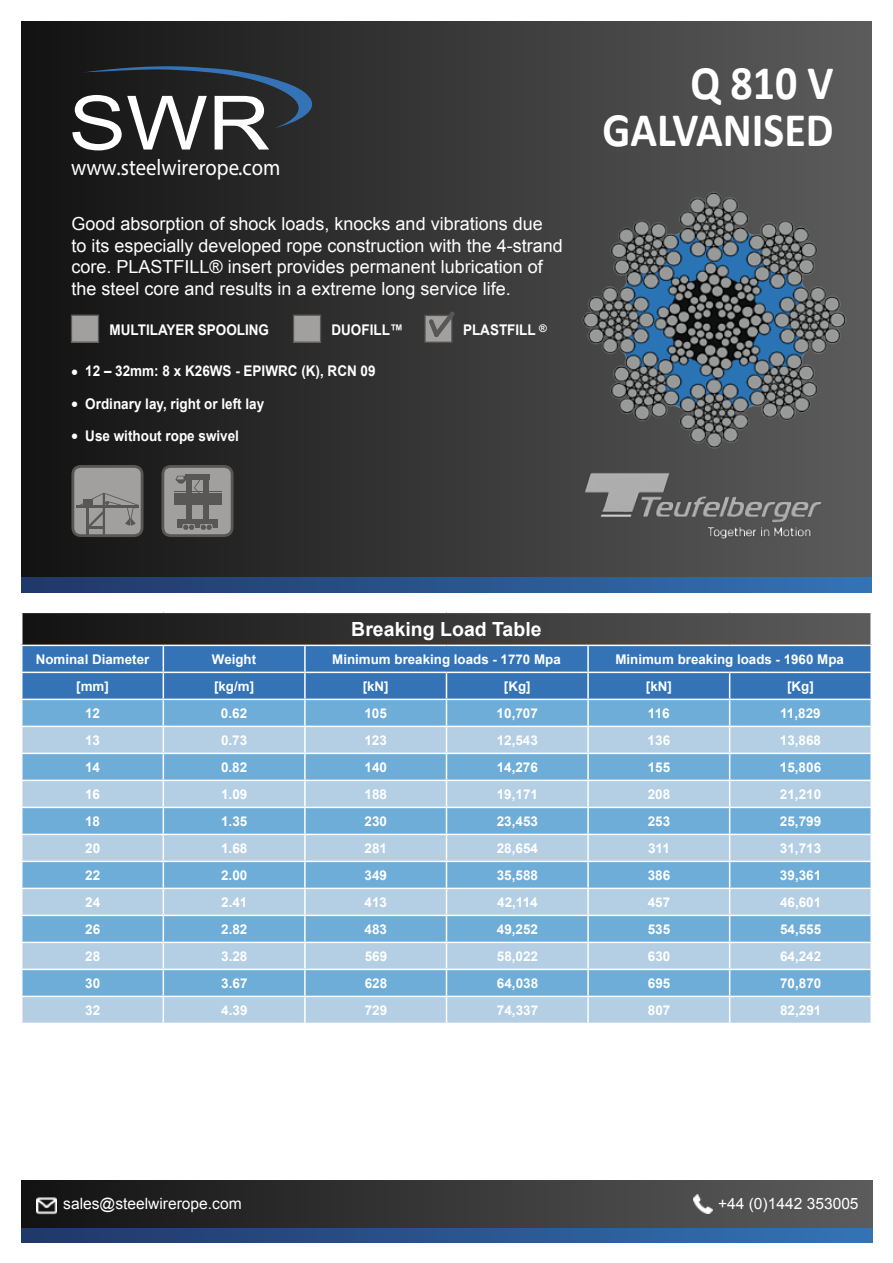
<style>
.page{position:relative;width:893px;height:1263px;background:#fff}
.page>*{position:absolute;margin:0;border:0;box-sizing:border-box;transform-origin:0 0}
.t1{font:74.85px "Arial";color:#fff;scale:1.15 1}
.t2{font:700 48.45px "Calibri";color:#fff;scale:.91 1}
.t3{font:22.65px "Myriad Pro";color:#fff;scale:.92 1}
.t4{font:700 19.5px "Arial";color:#fff}
.t5{font:18px/21.6px "Arial";color:#fff}
.t6{font:15.6px "Arial";color:#fff}
.t7{font:700 14.7px "Arial";color:#fff;scale:.92 1}
.t8{font:700 13.5px "Arial";color:#fff}
.t9{font:700 13.35px "Arial";color:#fff}
.s1{font-size:19.65px}
</style>
<div class="page">
<div style="left:21px;top:21px;width:851px;height:564px;background:linear-gradient(to right,#111211,#5c5c5c)"></div>
<div style="left:21px;top:577px;width:851px;height:16px;background:linear-gradient(to right,#203668,#3373b3)"></div>
<img style="left:581px;top:470px;width:245px;height:72px">
<svg style="left:71px;top:465px;width:73px;height:72px;background:#8a8988"></svg>
<svg style="left:161px;top:465px;width:73px;height:72px;background:#7e7d7c"></svg>
<svg style="left:424px;top:311px;width:31px;height:32px"></svg>
<svg style="left:293px;top:314px;width:28px;height:29px"></svg>
<div style="left:22px;top:612px;width:849px;height:33px;background:linear-gradient(to right,#111211,#5c5c5c)"></div>
<hr style="left:21px;top:612px;width:142px;height:1px;background:#fff">
<hr style="left:163px;top:612px;width:142px;height:1px;background:#fff">
<hr style="left:305px;top:612px;width:141px;height:1px;background:#fff">
<hr style="left:446px;top:612px;width:142px;height:1px;background:#fff">
<hr style="left:588px;top:612px;width:142px;height:1px;background:#fff">
<hr style="left:730px;top:612px;width:142px;height:1px;background:#fff">
<hr style="left:870px;top:613px;width:2px;height:32px;background:#fff">
<svg style="left:21px;top:646px;width:850px;height:377px;background:#8bb7da"></svg>
<hr style="left:870px;top:889px;width:2px;height:26px;background:#fff">
<hr style="left:21px;top:915px;width:142px;height:1px;background:#fff">
<hr style="left:163px;top:915px;width:142px;height:1px;background:#fff">
<hr style="left:305px;top:915px;width:141px;height:1px;background:#fff">
<hr style="left:446px;top:915px;width:142px;height:1px;background:#fff">
<hr style="left:588px;top:915px;width:142px;height:1px;background:#fff">
<hr style="left:730px;top:915px;width:142px;height:1px;background:#fff">
<svg style="left:80px;top:66px;width:252px;height:62px;background:#22282d"></svg>
<img style="left:576px;top:186px;width:276px;height:268px">
<svg style="left:71px;top:314px;width:28px;height:29px"></svg>
<svg style="left:22px;top:1227px;width:851px;height:15px;background:#2a5288"></svg>
<div style="left:22px;top:1180px;width:851px;height:47px;background:linear-gradient(to right,#131413,#5c5c5c)"></div>
<img style="left:693px;top:1194px;width:19px;height:19px">
<img style="left:37px;top:1195px;width:19px;height:20px">
<h1 class="t1" style="left:69px;top:74px;width:177px">SWR</h1>
<h3 class="t3" style="left:71px;top:153px;width:229px">www.steelwirerope.com</h3>
<p class="t5" style="left:71px;top:213px;width:493px">Good absorption of shock loads, knocks and vibrations due<br>to its especially developed rope construction with the 4-strand core. PLASTFILL® insert provides permanent lubrication of the steel core and results in a extreme long service life.</p>
<p class="t7" style="left:110px;top:320px;width:175px">MULTILAYER SPOOLING</p>
<p class="t7" style="left:331px;top:320px;width:80px">DUOFILL™</p>
<p class="t7" style="left:463px;top:320px;width:93px">PLASTFILL <sup>®</sup></p>
<p class="t7" style="left:71px;top:361px;width:332px"><span class="s1">•</span> 12 – 32mm: 8 x K26WS - EPIWRC (K), RCN 09</p>
<p class="t7" style="left:71px;top:394px;width:211px"><span class="s1">•</span> Ordinary lay, right or left lay</p>
<p class="t7" style="left:71px;top:426px;width:184px"><span class="s1">•</span> Use without rope swivel</p>
<h2 class="t2" style="left:690px;top:52px;width:159px">Q 810 V</h2>
<h2 class="t2" style="left:602px;top:99px;width:255px">GALVANISED</h2>
<h3 class="t4" style="left:351px;top:616px;width:192px">Breaking Load Table</h3>
<p class="t9" style="left:36px;top:650px;width:115px">Nominal Diameter</p>
<p class="t9" style="left:212px;top:650px;width:46px">Weight</p>
<p class="t9" style="left:332px;top:650px;width:230px">Minimum breaking loads - 1770 Mpa</p>
<p class="t9" style="left:615px;top:650px;width:230px">Minimum breaking loads - 1960 Mpa</p>
<p class="t9" style="left:76px;top:677px;width:34px">[mm]</p>
<p class="t9" style="left:214px;top:677px;width:42px">[kg/m]</p>
<p class="t9" style="left:363px;top:677px;width:27px">[kN]</p>
<p class="t9" style="left:504px;top:677px;width:28px">[Kg]</p>
<p class="t9" style="left:646px;top:677px;width:27px">[kN]</p>
<p class="t9" style="left:787px;top:677px;width:28px">[Kg]</p>
<p class="t8" style="left:85px;top:704px;width:17px">12</p>
<p class="t8" style="left:221px;top:704px;width:28px">0.62</p>
<p class="t8" style="left:364px;top:704px;width:24px">105</p>
<p class="t8" style="left:497px;top:704px;width:43px">10,707</p>
<p class="t8" style="left:648px;top:704px;width:23px">116</p>
<p class="t8" style="left:780px;top:704px;width:42px">11,829</p>
<p class="t8" style="left:85px;top:731px;width:17px">13</p>
<p class="t8" style="left:221px;top:731px;width:28px">0.73</p>
<p class="t8" style="left:364px;top:731px;width:24px">123</p>
<p class="t8" style="left:497px;top:731px;width:43px">12,543</p>
<p class="t8" style="left:648px;top:731px;width:24px">136</p>
<p class="t8" style="left:780px;top:731px;width:43px">13,868</p>
<p class="t8" style="left:85px;top:758px;width:17px">14</p>
<p class="t8" style="left:221px;top:758px;width:28px">0.82</p>
<p class="t8" style="left:364px;top:758px;width:24px">140</p>
<p class="t8" style="left:497px;top:758px;width:43px">14,276</p>
<p class="t8" style="left:648px;top:758px;width:24px">155</p>
<p class="t8" style="left:780px;top:758px;width:43px">15,806</p>
<p class="t8" style="left:85px;top:785px;width:17px">16</p>
<p class="t8" style="left:221px;top:785px;width:28px">1.09</p>
<p class="t8" style="left:365px;top:785px;width:24px">188</p>
<p class="t8" style="left:497px;top:785px;width:43px">19,171</p>
<p class="t8" style="left:648px;top:785px;width:24px">208</p>
<p class="t8" style="left:780px;top:785px;width:43px">21,210</p>
<p class="t8" style="left:85px;top:812px;width:17px">18</p>
<p class="t8" style="left:221px;top:812px;width:28px">1.35</p>
<p class="t8" style="left:365px;top:812px;width:24px">230</p>
<p class="t8" style="left:497px;top:812px;width:43px">23,453</p>
<p class="t8" style="left:648px;top:812px;width:24px">253</p>
<p class="t8" style="left:780px;top:812px;width:43px">25,799</p>
<p class="t8" style="left:85px;top:839px;width:17px">20</p>
<p class="t8" style="left:221px;top:839px;width:28px">1.68</p>
<p class="t8" style="left:365px;top:839px;width:24px">281</p>
<p class="t8" style="left:497px;top:839px;width:43px">28,654</p>
<p class="t8" style="left:648px;top:839px;width:23px">311</p>
<p class="t8" style="left:780px;top:839px;width:43px">31,713</p>
<p class="t8" style="left:85px;top:866px;width:17px">22</p>
<p class="t8" style="left:221px;top:866px;width:28px">2.00</p>
<p class="t8" style="left:365px;top:866px;width:24px">349</p>
<p class="t8" style="left:497px;top:866px;width:43px">35,588</p>
<p class="t8" style="left:648px;top:866px;width:24px">386</p>
<p class="t8" style="left:780px;top:866px;width:43px">39,361</p>
<p class="t8" style="left:85px;top:893px;width:17px">24</p>
<p class="t8" style="left:221px;top:893px;width:28px">2.41</p>
<p class="t8" style="left:365px;top:893px;width:24px">413</p>
<p class="t8" style="left:497px;top:893px;width:42px">42,114</p>
<p class="t8" style="left:648px;top:893px;width:24px">457</p>
<p class="t8" style="left:780px;top:893px;width:43px">46,601</p>
<p class="t8" style="left:85px;top:920px;width:17px">26</p>
<p class="t8" style="left:221px;top:920px;width:28px">2.82</p>
<p class="t8" style="left:365px;top:920px;width:24px">483</p>
<p class="t8" style="left:497px;top:920px;width:43px">49,252</p>
<p class="t8" style="left:648px;top:920px;width:24px">535</p>
<p class="t8" style="left:780px;top:920px;width:43px">54,555</p>
<p class="t8" style="left:85px;top:947px;width:17px">28</p>
<p class="t8" style="left:221px;top:947px;width:28px">3.28</p>
<p class="t8" style="left:365px;top:947px;width:24px">569</p>
<p class="t8" style="left:497px;top:947px;width:43px">58,022</p>
<p class="t8" style="left:648px;top:947px;width:24px">630</p>
<p class="t8" style="left:780px;top:947px;width:43px">64,242</p>
<p class="t8" style="left:85px;top:974px;width:17px">30</p>
<p class="t8" style="left:221px;top:974px;width:28px">3.67</p>
<p class="t8" style="left:365px;top:974px;width:24px">628</p>
<p class="t8" style="left:497px;top:974px;width:43px">64,038</p>
<p class="t8" style="left:648px;top:974px;width:24px">695</p>
<p class="t8" style="left:780px;top:974px;width:43px">70,870</p>
<p class="t8" style="left:85px;top:1001px;width:17px">32</p>
<p class="t8" style="left:221px;top:1001px;width:28px">4.39</p>
<p class="t8" style="left:365px;top:1001px;width:24px">729</p>
<p class="t8" style="left:497px;top:1001px;width:43px">74,337</p>
<p class="t8" style="left:648px;top:1001px;width:24px">807</p>
<p class="t8" style="left:780px;top:1001px;width:43px">82,291</p>
<p class="t6" style="left:63px;top:1193px;width:180px">sales@steelwirerope.com</p>
<p class="t6" style="left:718px;top:1193px;width:142px">+44 (0)1442 353005</p>
</div>
